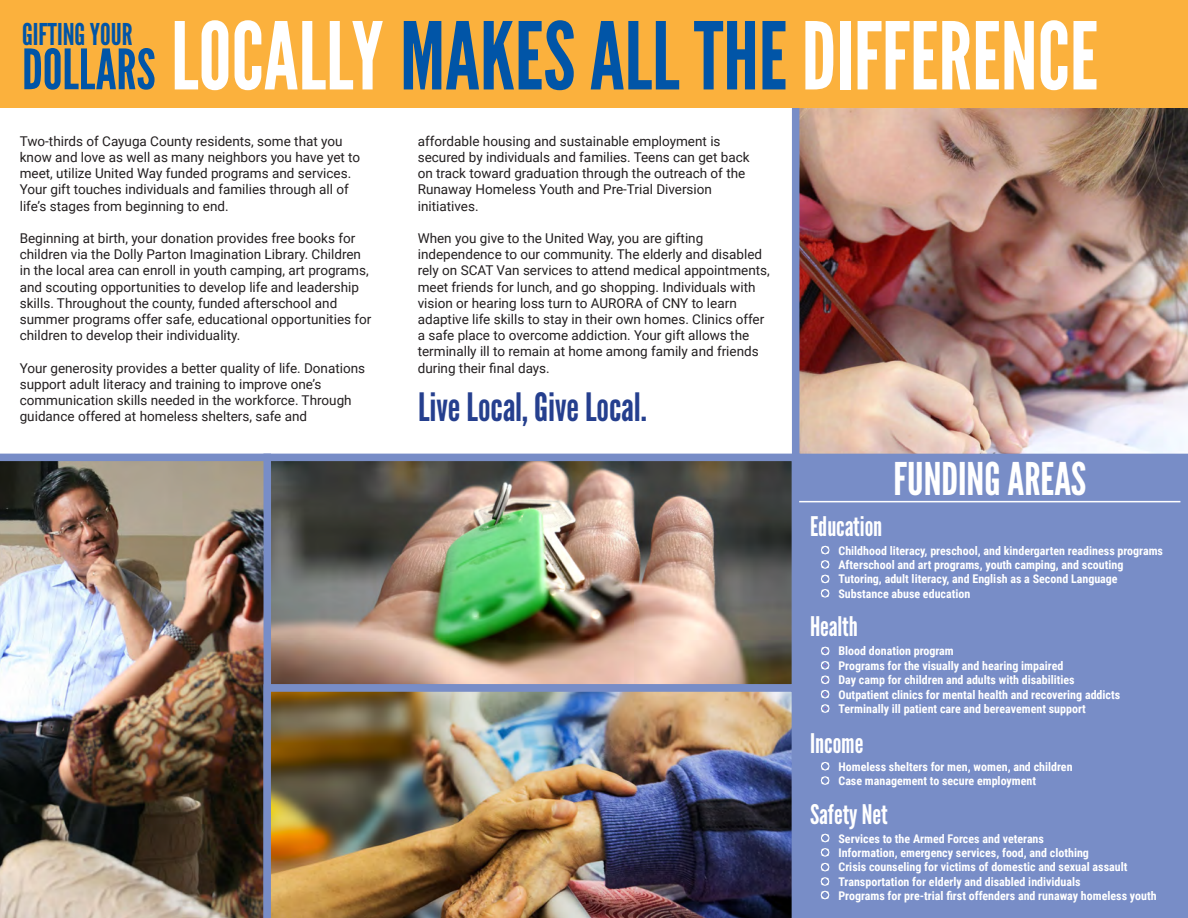
<style>
.page{position:relative;width:1188px;height:918px;background:#fff}
.page>*{position:absolute;margin:0;border:0;box-sizing:border-box;transform-origin:0 0}
.t1{font:93.15px "League Gothic";color:#fff}
.t2{font:55.5px "League Gothic";color:#0155a7}
.t3{font:45px "League Gothic";color:#fff}
.t4{font:39px "League Gothic";color:#253f8e}
.t5{font:30px "League Gothic";color:#0155a7}
.t6{font:27px "League Gothic";color:#fff}
.t7{font:13.5px/16.2px "Roboto";color:#231f20}
.t8{font:700 12px "Roboto Condensed";color:#fff}
.s1{color:#0155a7}
</style>
<div class="page">
<div style="left:785px;top:458px;width:403px;height:460px;background:#788dc7"></div>
<img style="left:272px;top:463px;width:518px;height:220px">
<div style="left:263px;top:454px;width:536px;height:238px;border:8px solid #788dc7"></div>
<img style="left:0;top:454px;width:271px;height:464px">
<img style="left:263px;top:684px;width:536px;height:234px">
<img style="left:792px;top:107px;width:396px;height:354px">
<div style="left:0;top:0;width:1188px;height:107px;background:#fbb13d"></div>
<div style="left:821px;top:546px;width:8px;height:8px;border:8px solid #fff;border-radius:50%"></div>
<div style="left:821px;top:560px;width:8px;height:9px;border:8px solid #fff;border-radius:50%"></div>
<div style="left:821px;top:575px;width:8px;height:8px;border:8px solid #fff;border-radius:50%"></div>
<div style="left:821px;top:589px;width:8px;height:9px;border:8px solid #fff;border-radius:50%"></div>
<div style="left:821px;top:647px;width:8px;height:8px;border:8px solid #fff;border-radius:50%"></div>
<div style="left:821px;top:661px;width:8px;height:9px;border:8px solid #fff;border-radius:50%"></div>
<div style="left:821px;top:676px;width:8px;height:8px;border:8px solid #fff;border-radius:50%"></div>
<div style="left:821px;top:690px;width:8px;height:8px;border:8px solid #fff;border-radius:50%"></div>
<div style="left:821px;top:704px;width:8px;height:9px;border:8px solid #fff;border-radius:50%"></div>
<div style="left:821px;top:762px;width:8px;height:8px;border:8px solid #fff;border-radius:50%"></div>
<div style="left:821px;top:776px;width:8px;height:9px;border:8px solid #fff;border-radius:50%"></div>
<div style="left:821px;top:834px;width:8px;height:8px;border:8px solid #fff;border-radius:50%"></div>
<div style="left:821px;top:848px;width:8px;height:9px;border:8px solid #fff;border-radius:50%"></div>
<hr style="left:799px;top:501px;width:381px;height:1px;background:#fff">
<div style="left:821px;top:863px;width:8px;height:8px;border:8px solid #fff;border-radius:50%"></div>
<div style="left:821px;top:877px;width:8px;height:9px;border:8px solid #fff;border-radius:50%"></div>
<div style="left:821px;top:891px;width:8px;height:8px;border:8px solid #fff;border-radius:50%"></div>
<p class="t5" style="left:22px;top:16px;width:112px">GIFTING YOUR</p>
<p class="t2" style="left:22px;top:36px;width:135px">DOLLARS</p>
<p class="t1" style="left:171px;top:1px;width:929px">LOCALLY <span class="s1">MAKES ALL THE</span>DIFFERENCE</p>
<p class="t7" style="left:20px;top:132px;width:342px">Two-thirds of Cayuga County residents, some that you know and love as well as many neighbors you have yet to meet, utilize United Way funded programs and services.<br>Your gift touches individuals and families through all of life’s stages from beginning to end.</p>
<p class="t7" style="left:20px;top:230px;width:353px">Beginning at birth, your donation provides free books for children via the Dolly Parton Imagination Library. Children in the local area can enroll in youth camping, art programs, and scouting opportunities to develop life and leadership skills. Throughout the county, funded afterschool and summer programs offer safe, educational opportunities for children to develop their individuality.</p>
<p class="t7" style="left:20px;top:359px;width:347px">Your generosity provides a better quality of life. Donations support adult literacy and training to improve one’s</p>
<p class="t7" style="left:20px;top:392px;width:333px">communication skills needed in the workforce. Through guidance offered at homeless shelters, safe and</p>
<p class="t7" style="left:418px;top:132px;width:304px">affordable housing and sustainable employment is</p>
<p class="t7" style="left:418px;top:149px;width:333px">secured by individuals and families. Teens can get back</p>
<p class="t7" style="left:418px;top:165px;width:329px">on track toward graduation through the outreach of the<br>Runaway Homeless Youth and Pre-Trial Diversion</p>
<p class="t7" style="left:418px;top:197px;width:62px">initiatives.</p>
<p class="t7" style="left:418px;top:230px;width:287px">When you give to the United Way, you are gifting</p>
<p class="t7" style="left:418px;top:246px;width:354px">independence to our community. The elderly and disabled rely on SCAT Van services to attend medical appointments, meet friends for lunch, and go shopping. Individuals with vision or hearing loss turn to AURORA of CNY to learn adaptive life skills to stay in their own homes. Clinics offer a safe place to overcome addiction. Your gift allows the terminally ill to remain at home among family and friends during their final days.</p>
<p class="t4" style="left:418px;top:384px;width:230px">Live Local, Give Local.</p>
<p class="t6" style="left:810px;top:510px;width:74px">Education</p>
<p class="t3" style="left:894px;top:452px;width:194px">FUNDING AREAS</p>
<p class="t8" style="left:838px;top:542px;width:326px">Childhood literacy, preschool, and kindergarten readiness programs</p>
<p class="t8" style="left:838px;top:556px;width:286px">Afterschool and art programs, youth camping, and scouting</p>
<p class="t8" style="left:838px;top:571px;width:281px">Tutoring, adult literacy, and English as a Second Language</p>
<p class="t8" style="left:838px;top:585px;width:133px">Substance abuse education</p>
<p class="t6" style="left:810px;top:611px;width:49px">Health</p>
<p class="t8" style="left:838px;top:643px;width:117px">Blood donation program</p>
<p class="t8" style="left:838px;top:657px;width:226px">Programs for the visually and hearing impaired</p>
<p class="t8" style="left:838px;top:671px;width:238px">Day camp for children and adults with disabilities</p>
<p class="t8" style="left:838px;top:686px;width:283px">Outpatient clinics for mental health and recovering addicts</p>
<p class="t8" style="left:838px;top:700px;width:249px">Terminally ill patient care and bereavement support</p>
<p class="t6" style="left:810px;top:727px;width:55px">Income</p>
<p class="t8" style="left:838px;top:758px;width:236px">Homeless shelters for men, women, and children</p>
<p class="t8" style="left:838px;top:772px;width:199px">Case management to secure employment</p>
<p class="t6" style="left:810px;top:799px;width:79px">Safety Net</p>
<p class="t8" style="left:838px;top:830px;width:207px">Services to the Armed Forces and veterans</p>
<p class="t8" style="left:838px;top:844px;width:252px">Information, emergency services, food, and clothing</p>
<p class="t8" style="left:838px;top:859px;width:290px">Crisis counseling for victims of domestic and sexual assault</p>
<p class="t8" style="left:838px;top:873px;width:244px">Transportation for elderly and disabled individuals</p>
<p class="t8" style="left:838px;top:887px;width:320px">Programs for pre-trial first offenders and runaway homeless youth</p>
</div>
